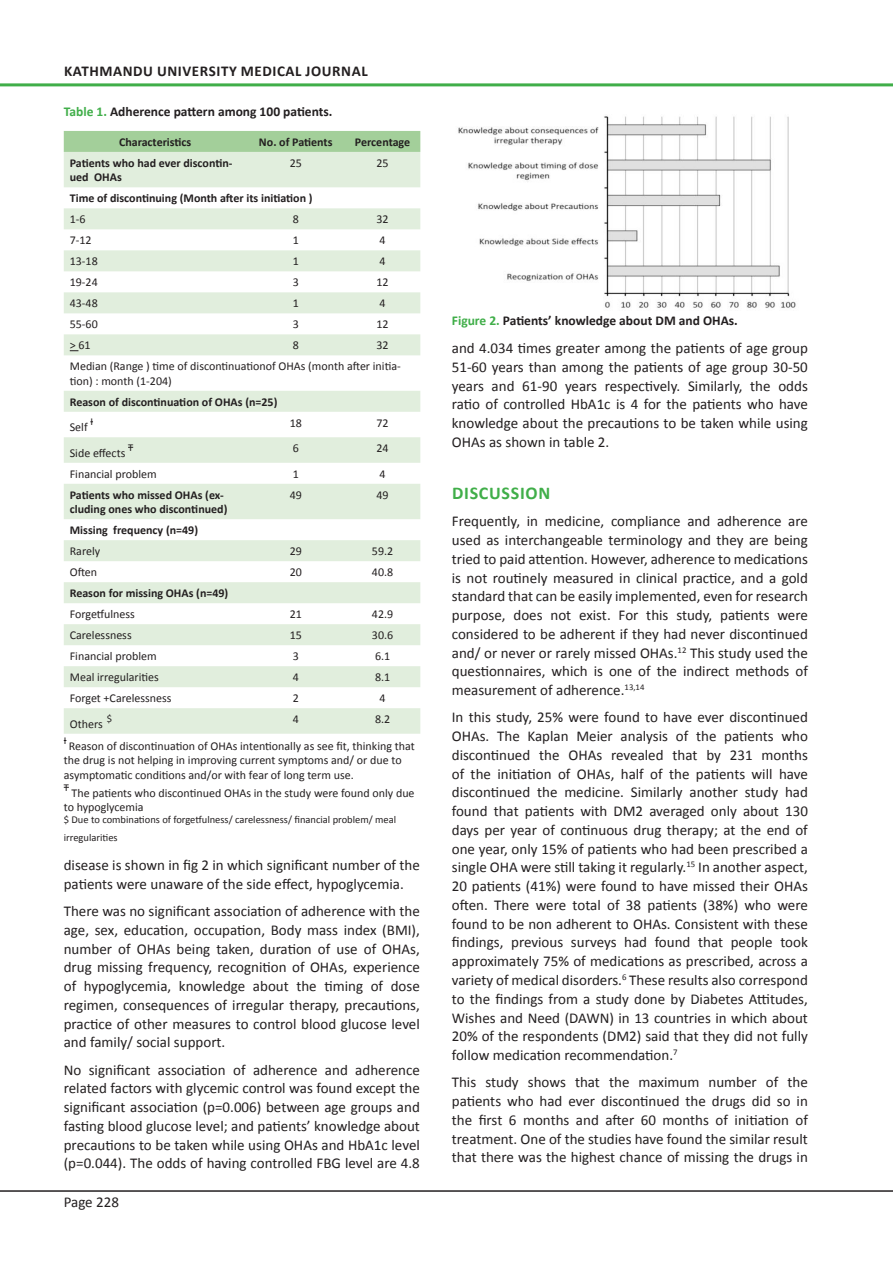
<style>
.page{position:relative;width:893px;height:1263px;background:#fff}
.page>*{position:absolute;margin:0;border:0;box-sizing:border-box;transform-origin:0 0}
.Heading_2_-_Sub_head{font:700 18px "Calibri";letter-spacing:.04em;color:#40ae49}
.Normal_Text{font:15px/18.8px "Calibri";color:#231f20;text-align:justify}
.t1{font:700 15px "Calibri";letter-spacing:.04em;color:#231f20}
.Table_Figure_Legend{font:700 13.5px "Calibri";color:#231f20}
.Table_Text{font:12px/14.4px "Calibri";color:#231f20}
.Table_Text-2{font:700 12px/14.4px "Calibri";color:#231f20}
.Table_Text-3{font:10.5px/18px "Calibri";color:#231f20}
.s1{color:#40ae49}
</style>
<div class="page">
<hr style="left:0;top:1190px;width:893px;height:2px;background:#231f20">
<hr style="left:0;top:83px;width:893px;height:3px;background:#40ae49">
<div style="left:64px;top:131px;width:356px;height:21px;background:#a3cf9a"></div>
<svg style="left:64px;top:152px;width:356px;height:582px;fill:#e1eedd"></svg>
<img style="left:458px;top:116px;width:338px;height:192px">
<p class="t1" style="left:64px;top:61px;width:305px">KATHMANDU UNIVERSITY MEDICAL JOURNAL</p>
<p class="Table_Figure_Legend" style="left:64px;top:103px;width:270px"><span class="s1">Table 1.</span> Adherence pattern among 100 patients.</p>
<p class="Table_Text-2" style="left:119px;top:135px;width:74px">Characteristics</p>
<p class="Table_Text-2" style="left:259px;top:135px;width:75px">No. of Patients</p>
<p class="Table_Text-2" style="left:355px;top:135px;width:57px">Percentage</p>
<p class="Table_Text-2" style="left:70px;top:156px;width:164px">Patients who had ever discontin&shy;ued OHAs</p>
<p class="Table_Text" style="left:290px;top:156px;width:14px">25</p>
<p class="Table_Text" style="left:376px;top:156px;width:14px">25</p>
<p class="Table_Text-2" style="left:70px;top:191px;width:244px">Time of discontinuing (Month after its initiation )</p>
<p class="Table_Text" style="left:70px;top:212px;width:17px">1-6</p>
<p class="Table_Text" style="left:293px;top:212px;width:8px">8</p>
<p class="Table_Text" style="left:376px;top:212px;width:14px">32</p>
<p class="Table_Text" style="left:70px;top:233px;width:23px">7-12</p>
<p class="Table_Text" style="left:293px;top:233px;width:8px">1</p>
<p class="Table_Text" style="left:380px;top:233px;width:8px">4</p>
<p class="Table_Text" style="left:70px;top:254px;width:30px">13-18</p>
<p class="Table_Text" style="left:293px;top:254px;width:8px">1</p>
<p class="Table_Text" style="left:380px;top:254px;width:8px">4</p>
<p class="Table_Text" style="left:70px;top:275px;width:30px">19-24</p>
<p class="Table_Text" style="left:293px;top:275px;width:8px">3</p>
<p class="Table_Text" style="left:376px;top:275px;width:14px">12</p>
<p class="Table_Text" style="left:70px;top:296px;width:30px">43-48</p>
<p class="Table_Text" style="left:293px;top:296px;width:8px">1</p>
<p class="Table_Text" style="left:380px;top:296px;width:8px">4</p>
<p class="Table_Text" style="left:70px;top:317px;width:30px">55-60</p>
<p class="Table_Text" style="left:293px;top:317px;width:8px">3</p>
<p class="Table_Text" style="left:376px;top:317px;width:14px">12</p>
<p class="Table_Text" style="left:70px;top:338px;width:22px">&gt; 61</p>
<p class="Table_Text" style="left:293px;top:338px;width:8px">8</p>
<p class="Table_Text" style="left:376px;top:338px;width:14px">32</p>
<p class="Table_Text" style="left:70px;top:359px;width:332px">Median (Range ) time of discontinuationof OHAs (month after initia&shy;tion) : month (1-204)</p>
<p class="Table_Text-2" style="left:70px;top:395px;width:209px">Reason of discontinuation of OHAs (n=25)</p>
<p class="Table_Text" style="left:70px;top:420px;width:19px">Self</p>
<p class="Table_Text-3" style="left:90px;top:413px;width:4px">I</p>
<p class="Table_Text" style="left:290px;top:416px;width:14px">18</p>
<p class="Table_Text" style="left:376px;top:416px;width:14px">72</p>
<p class="Table_Text" style="left:70px;top:446px;width:57px">Side effects</p>
<p class="Table_Text-3" style="left:128px;top:438px;width:7px">T</p>
<p class="Table_Text" style="left:293px;top:441px;width:8px">6</p>
<p class="Table_Text" style="left:376px;top:441px;width:14px">24</p>
<p class="Table_Text" style="left:70px;top:467px;width:88px">Financial problem</p>
<p class="Table_Text" style="left:293px;top:467px;width:8px">1</p>
<p class="Table_Text" style="left:380px;top:467px;width:8px">4</p>
<p class="Table_Text-2" style="left:70px;top:488px;width:159px">Patients who missed OHAs (ex&shy;cluding ones who discontinued)</p>
<p class="Table_Text" style="left:290px;top:488px;width:14px">49</p>
<p class="Table_Text" style="left:376px;top:488px;width:14px">49</p>
<p class="Table_Text-2" style="left:70px;top:523px;width:130px">Missing frequency (n=49)</p>
<p class="Table_Text" style="left:70px;top:544px;width:32px">Rarely</p>
<p class="Table_Text" style="left:290px;top:544px;width:14px">29</p>
<p class="Table_Text" style="left:372px;top:544px;width:23px">59.2</p>
<p class="Table_Text" style="left:70px;top:565px;width:29px">Often</p>
<p class="Table_Text" style="left:290px;top:565px;width:14px">20</p>
<p class="Table_Text" style="left:372px;top:565px;width:23px">40.8</p>
<p class="Table_Text-2" style="left:70px;top:586px;width:160px">Reason for missing OHAs (n=49)</p>
<p class="Table_Text" style="left:70px;top:607px;width:67px">Forgetfulness</p>
<p class="Table_Text" style="left:290px;top:607px;width:14px">21</p>
<p class="Table_Text" style="left:372px;top:607px;width:23px">42.9</p>
<p class="Table_Text" style="left:70px;top:628px;width:63px">Carelessness</p>
<p class="Table_Text" style="left:290px;top:628px;width:14px">15</p>
<p class="Table_Text" style="left:372px;top:628px;width:23px">30.6</p>
<p class="Table_Text" style="left:70px;top:649px;width:88px">Financial problem</p>
<p class="Table_Text" style="left:293px;top:649px;width:8px">3</p>
<p class="Table_Text" style="left:375px;top:649px;width:17px">6.1</p>
<p class="Table_Text" style="left:70px;top:670px;width:91px">Meal irregularities</p>
<p class="Table_Text" style="left:293px;top:670px;width:8px">4</p>
<p class="Table_Text" style="left:375px;top:670px;width:17px">8.1</p>
<p class="Table_Text" style="left:70px;top:691px;width:103px">Forget +Carelessness</p>
<p class="Table_Text" style="left:293px;top:691px;width:8px">2</p>
<p class="Table_Text" style="left:380px;top:691px;width:8px">4</p>
<p class="Table_Text" style="left:70px;top:716px;width:34px">Others</p>
<p class="Table_Text-3" style="left:107px;top:709px;width:7px">$</p>
<p class="Table_Text" style="left:293px;top:712px;width:8px">4</p>
<p class="Table_Text" style="left:375px;top:712px;width:17px">8.2</p>
<p class="Table_Text-3" style="left:64px;top:731px;width:4px">I</p>
<p class="Table_Text" style="left:64px;top:739px;width:353px;text-indent:5px">Reason of discontinuation of OHAs intentionally as see fit, thinking that the drug is not helping in improving current symptoms and/ or due to asymptomatic conditions and/or with fear of long term use.</p>
<p class="Table_Text-3" style="left:64px;top:778px;width:7px">T</p>
<p class="Table_Text" style="left:64px;top:786px;width:352px;text-indent:8px">The patients who discontinued OHAs in the study were found only due to hypoglycemia</p>
<p class="Table_Text-3" style="left:64px;top:811px;width:334px">$ Due to combinations of forgetfulness/ carelessness/ financial problem/ meal irregularities</p>
<p class="Normal_Text" style="left:64px;top:856px;width:358px">disease is shown in fig 2 in which significant number of the patients were unaware of the side effect, hypoglycemia.</p>
<p class="Normal_Text" style="left:64px;top:902px;width:358px">There was no significant association of adherence with the age, sex, education, occupation, Body mass index (BMI), number of OHAs being taken, duration of use of OHAs, drug missing frequency, recognition of OHAs, experience of hypoglycemia, knowledge about the timing of dose regimen, consequences of irregular therapy, precautions, practice of other measures to control blood glucose level and family/ social support.</p>
<p class="Normal_Text" style="left:64px;top:1060px;width:358px">No significant association of adherence and adherence related factors with glycemic control was found except the significant association (p=0.006) between age groups and fasting blood glucose level; and patients’ knowledge about precautions to be taken while using OHAs and HbA1c level (p=0.044). The odds of having controlled FBG level are 4.8</p>
<p class="Normal_Text" style="left:64px;top:1193px;width:57px">Page 228</p>
<p class="Table_Figure_Legend" style="left:452px;top:312px;width:288px"><span class="s1">Figure 2.</span> Patients’ knowledge about DM and OHAs.</p>
<p class="Normal_Text" style="left:452px;top:339px;width:358px">and 4.034 times greater among the patients of age group 51-60 years than among the patients of age group 30-50 years and 61-90 years respectively. Similarly, the odds ratio of controlled HbA1c is 4 for the patients who have knowledge about the precautions to be taken while using OHAs as shown in table 2.</p>
<p class="Heading_2_-_Sub_head" style="left:452px;top:482px;width:100px">DISCUSSION</p>
<p class="Normal_Text" style="left:452px;top:512px;width:358px">Frequently, in medicine, compliance and adherence are used as interchangeable terminology and they are being tried to paid attention. However, adherence to medications is not routinely measured in clinical practice, and a gold standard that can be easily implemented, even for research purpose, does not exist. For this study, patients were considered to be adherent if they had never discontinued and/ or never or rarely missed OHAs.<sup>12</sup> This study used the questionnaires, which is one of the indirect methods of measurement of adherence.<sup>13,14</sup></p>
<p class="Normal_Text" style="left:452px;top:708px;width:358px">In this study, 25% were found to have ever discontinued OHAs. The Kaplan Meier analysis of the patients who discontinued the OHAs revealed that by 231 months of the initiation of OHAs, half of the patients will have discontinued the medicine. Similarly another study had found that patients with DM2 averaged only about 130 days per year of continuous drug therapy; at the end of one year, only 15% of patients who had been prescribed a single OHA were still taking it regularly.<sup>15</sup> In another aspect, 20 patients (41%) were found to have missed their OHAs often. There were total of 38 patients (38%) who were found to be non adherent to OHAs. Consistent with these findings, previous surveys had found that people took approximately 75% of medications as prescribed, across a variety of medical disorders.<sup>6</sup> These results also correspond to the findings from a study done by Diabetes Attitudes, Wishes and Need (DAWN) in 13 countries in which about 20% of the respondents (DM2) said that they did not fully follow medication recommendation.<sup>7</sup></p>
<p class="Normal_Text" style="left:452px;top:1073px;width:358px">This study shows that the maximum number of the patients who had ever discontinued the drugs did so in the first 6 months and after 60 months of initiation of treatment. One of the studies have found the similar result that there was the highest chance of missing the drugs in</p>
</div>
